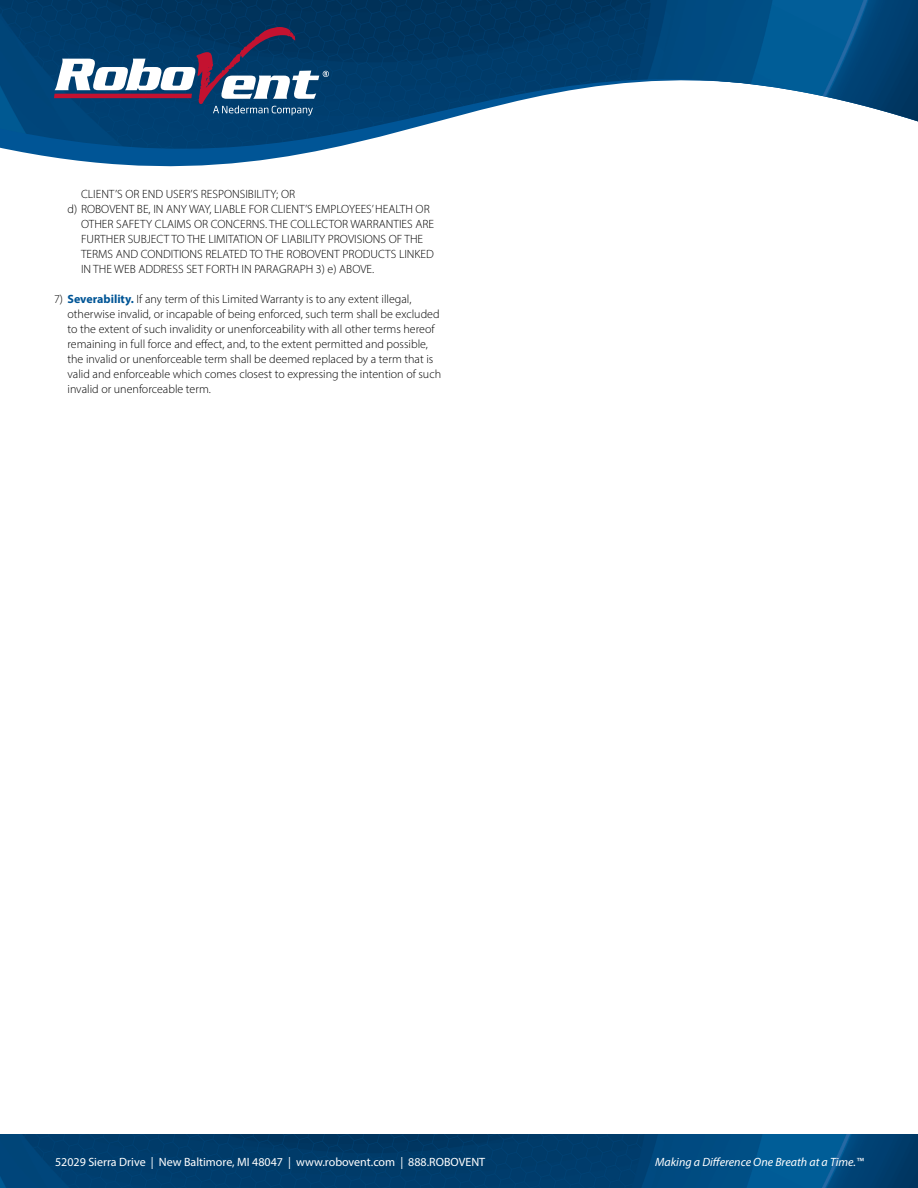
<style>
.page{position:relative;width:918px;height:1188px;background:#fff}
.page>*{position:absolute;margin:0;border:0;box-sizing:border-box;transform-origin:0 0}
.t1{font:300 12px/15px "Myriad Pro";color:#000}
.t2{font:12px "Myriad Pro";color:#fff}
.t3{font:italic 12px "Myriad Pro";color:#fff}
.s1{font-weight:700;color:#005596}
</style>
<div class="page">
<img style="left:0;top:0;width:918px;height:167px">
<img style="left:0;top:1134px;width:918px;height:54px">
<svg style="left:54px;top:27px;width:275px;height:88px"></svg>
<p class="t1" style="left:81px;top:186px;width:216px">CLIENT’S OR END USER’S RESPONSIBILITY; OR</p>
<p class="t1" style="left:68px;top:201px;width:364px">d) ROBOVENT BE, IN ANY WAY, LIABLE FOR CLIENT’S EMPLOYEES’ HEALTH OR</p>
<p class="t1" style="left:81px;top:216px;width:355px">OTHER SAFETY CLAIMS OR CONCERNS. THE COLLECTOR WARRANTIES ARE</p>
<p class="t1" style="left:81px;top:231px;width:344px">FURTHER SUBJECT TO THE LIMITATION OF LIABILITY PROVISIONS OF THE</p>
<p class="t1" style="left:81px;top:246px;width:354px">TERMS AND CONDITIONS RELATED TO THE ROBOVENT PRODUCTS LINKED</p>
<p class="t1" style="left:81px;top:261px;width:295px">IN THE WEB ADDRESS SET FORTH IN PARAGRAPH 3) e) ABOVE.</p>
<p class="t1" style="left:68px;top:291px;width:375px;text-indent:-14px">7) <span class="s1">Severability.</span> If any term of this Limited Warranty is to any extent illegal, otherwise invalid, or incapable of being enforced, such term shall be excluded to the extent of such invalidity or unenforceability with all other terms hereof remaining in full force and effect, and, to the extent permitted and possible, the invalid or unenforceable term shall be deemed replaced by a term that is valid and enforceable which comes closest to expressing the intention of such invalid or unenforceable term.</p>
<p class="t2" style="left:55px;top:1154px;width:432px">52029 Sierra Drive | New Baltimore, MI 48047 | www.robovent.com | 888.ROBOVENT</p>
<p class="t3" style="left:655px;top:1154px;width:210px">Making a Difference One Breath at a Time.™</p>
</div>
